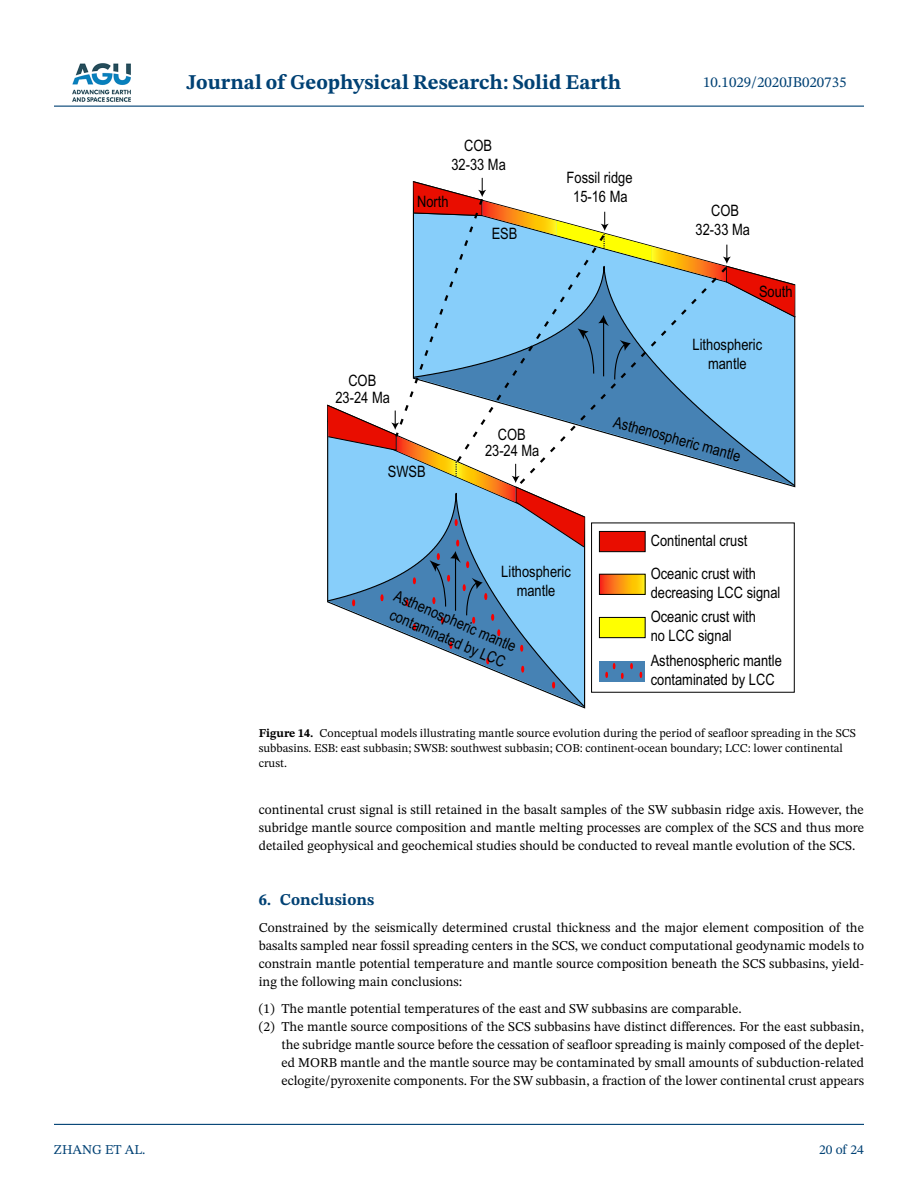
<style>
.page{position:relative;width:918px;height:1188px;background:#fff}
.page>*{position:absolute;margin:0;border:0;box-sizing:border-box;transform-origin:0 0}
.t1{font:700 21px "STIX Two Text";color:#004174}
.t2{font:700 16.5px "STIX Two Text";color:#004174}
.t3{font:15.75px/18.9px "Arial Narrow";color:#000}
.t4{font:15px "STIX Two Text";color:#004174}
.t5{font:13.5px/18px "STIX Two Text";color:#000;text-align:justify}
.t6{font:13.5px "STIX Two Text";color:#004174}
.t7{font:12px/15px "STIX Two Text";color:#000}
.s1{font-weight:700}
</style>
<div class="page">
<hr style="left:54px;top:106px;width:810px;height:1px;background:#004174">
<hr style="left:54px;top:1124px;width:810px;height:1px;background:#004174">
<img style="left:72px;top:63px;width:59px;height:39px">
<svg style="left:729px;top:381px;width:67px;height:106px;background:#84bfe6"></svg>
<svg style="left:409px;top:636px;width:177px;height:73px"></svg>
<div style="left:599px;top:531px;width:47px;height:21px;background:#e90d00;border:1px solid #000"></div>
<svg style="left:601px;top:576px;width:43px;height:17px"></svg>
<div style="left:599px;top:574px;width:47px;height:21px;border:1px solid #000"></div>
<div style="left:599px;top:617px;width:47px;height:21px;background:#ff0;border:1px solid #000"></div>
<svg style="left:409px;top:381px;width:320px;height:88px"></svg>
<svg style="left:412px;top:178px;width:384px;height:203px"></svg>
<svg style="left:486px;top:658px;width:3px;height:6px"></svg>
<svg style="left:520px;top:645px;width:3px;height:7px"></svg>
<svg style="left:521px;top:666px;width:3px;height:7px"></svg>
<svg style="left:449px;top:642px;width:3px;height:7px"></svg>
<svg style="left:552px;top:682px;width:3px;height:7px"></svg>
<svg style="left:327px;top:404px;width:259px;height:232px"></svg>
<div style="left:599px;top:661px;width:46px;height:20px;background:#4682b4"></div>
<svg style="left:640px;top:672px;width:2px;height:6px"></svg>
<svg style="left:621px;top:673px;width:3px;height:6px"></svg>
<svg style="left:605px;top:663px;width:10px;height:15px"></svg>
<svg style="left:630px;top:663px;width:3px;height:6px"></svg>
<div style="left:591px;top:523px;width:204px;height:170px;border:1px solid #000"></div>
<p class="t6" style="left:54px;top:1140px;width:93px">ZHANG ET AL.</p>
<h1 class="t1" style="left:187px;top:67px;width:436px">Journal of Geophysical Research: Solid Earth</h1>
<p class="t3" style="left:464px;top:135px;width:29px">COB</p>
<p class="t3" style="left:451px;top:154px;width:56px">32-33 Ma</p>
<p class="t3" style="left:417px;top:192px;width:33px">North</p>
<p class="t3" style="left:492px;top:223px;width:27px">ESB</p>
<p class="t3" style="left:567px;top:168px;width:67px">Fossil ridge</p>
<p class="t3" style="left:573px;top:187px;width:56px">15-16 Ma</p>
<p class="t3" style="left:335px;top:372px;width:56px;line-height:16.5px;text-align:center">COB<br>23-24 Ma</p>
<p class="t4" style="left:703px;top:72px;width:145px">10.1029/2020JB020735</p>
<p class="t3" style="left:711px;top:200px;width:29px">COB</p>
<p class="t3" style="left:696px;top:219px;width:56px">32-33 Ma</p>
<p class="t3" style="left:759px;top:282px;width:35px">South</p>
<p class="t3" style="left:693px;top:335px;width:71px;text-align:center">Lithospheric mantle</p>
<p class="t3" style="left:388px;top:461px;width:39px">SWSB</p>
<p class="t3" style="left:485px;top:426px;width:56px;line-height:16.5px;text-align:center">COB<br>23-24 Ma</p>
<p class="t3" style="left:501px;top:561px;width:71px;text-align:center">Lithospheric mantle</p>
<p class="t3" style="left:399px;top:586px;width:133px;rotate:23deg">Asthenospheric mantle contaminated by LCC</p>
<p class="t3" style="left:617px;top:411px;width:133px;rotate:16deg">Asthenospheric mantle</p>
<p class="t3" style="left:651px;top:530px;width:98px">Continental crust</p>
<p class="t3" style="left:651px;top:564px;width:131px">Oceanic crust with decreasing LCC signal</p>
<p class="t3" style="left:651px;top:607px;width:107px">Oceanic crust with no LCC signal</p>
<p class="t3" style="left:651px;top:651px;width:133px">Asthenospheric mantle contaminated by LCC</p>
<p class="t7" style="left:259px;top:726px;width:599px"><span class="s1">Figure 14.</span> Conceptual models illustrating mantle source evolution during the period of seafloor spreading in the SCS subbasins. ESB: east subbasin; SWSB: southwest subbasin; COB: continent-ocean boundary; LCC: lower continental crust.</p>
<p class="t5" style="left:259px;top:800px;width:607px">continental crust signal is still retained in the basalt samples of the SW subbasin ridge axis. However, the subridge mantle source composition and mantle melting processes are complex of the SCS and thus more detailed geophysical and geochemical studies should be conducted to reveal mantle evolution of the SCS.</p>
<p class="t2" style="left:259px;top:888px;width:117px">6. Conclusions</p>
<p class="t5" style="left:259px;top:918px;width:607px">Constrained by the seismically determined crustal thickness and the major element composition of the basalts sampled near fossil spreading centers in the SCS, we conduct computational geodynamic models to constrain mantle potential temperature and mantle source composition beneath the SCS subbasins, yield&shy;ing the following main conclusions:</p>
<p class="t5" style="left:259px;top:999px;width:484px">(1) The mantle potential temperatures of the east and SW subbasins are comparable.</p>
<p class="t5" style="left:259px;top:1017px;width:607px">(2) The mantle source compositions of the SCS subbasins have distinct differences. For the east subbasin,</p>
<p class="t5" style="left:281px;top:1035px;width:584px">the subridge mantle source before the cessation of seafloor spreading is mainly composed of the deplet-</p>
<p class="t5" style="left:281px;top:1053px;width:584px">ed MORB mantle and the mantle source may be contaminated by small amounts of subduction-related</p>
<p class="t5" style="left:281px;top:1071px;width:584px">eclogite/pyroxenite components. For the SW subbasin, a fraction of the lower continental crust appears</p>
<p class="t6" style="left:819px;top:1140px;width:46px">20 of 24</p>
</div>
